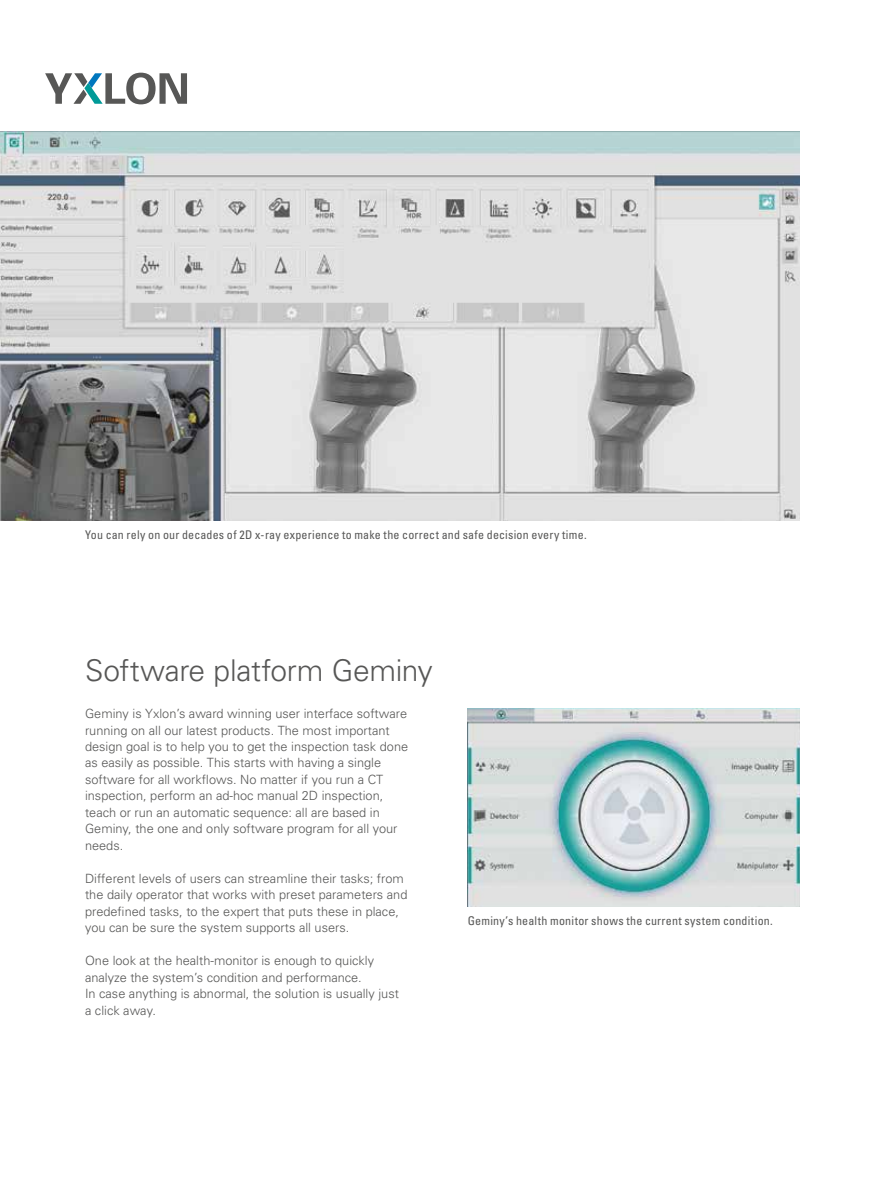
<style>
.page{position:relative;width:893px;height:1188px;background:#fff}
.page>*{position:absolute;margin:0;border:0;box-sizing:border-box;transform-origin:0 0}
.t1{font:300 30px "Univers";letter-spacing:-.01em;color:#575756}
.t2{font:300 12.75px/16.5px "Univers";color:#575756}
.t3{font:condensed 12px "Univers";letter-spacing:.02em;color:#575756}
</style>
<div class="page">
<svg style="left:45px;top:73px;width:142px;height:31px"></svg>
<img style="left:468px;top:708px;width:331px;height:199px">
<img style="left:0;top:132px;width:799px;height:388px">
<p class="t3" style="left:85px;top:527px;width:503px">You can rely on our decades of 2D x-ray experience to make the correct and safe decision every time.</p>
<h1 class="t1" style="left:85px;top:653px;width:349px">Software platform Geminy</h1>
<p class="t2" style="left:85px;top:705px;width:325px">Geminy is Yxlon’s award winning user interface software running on all our latest products. The most important design goal is to help you to get the inspection task done as easily as possible. This starts with having a single software for all workflows. No matter if you run a CT inspection, perform an ad-hoc manual 2D inspection, teach or run an automatic sequence: all are based in Geminy, the one and only software program for all your needs.</p>
<p class="t2" style="left:85px;top:870px;width:324px">Different levels of users can streamline their tasks; from the daily operator that works with preset parameters and predefined tasks, to the expert that puts these in place, you can be sure the system supports all users.</p>
<p class="t2" style="left:85px;top:953px;width:315px">One look at the health-monitor is enough to quickly analyze the system’s condition and performance.<br>In case anything is abnormal, the solution is usually just a click away.</p>
<p class="t3" style="left:468px;top:913px;width:307px">Geminy’s health monitor shows the current system condition.</p>
</div>
